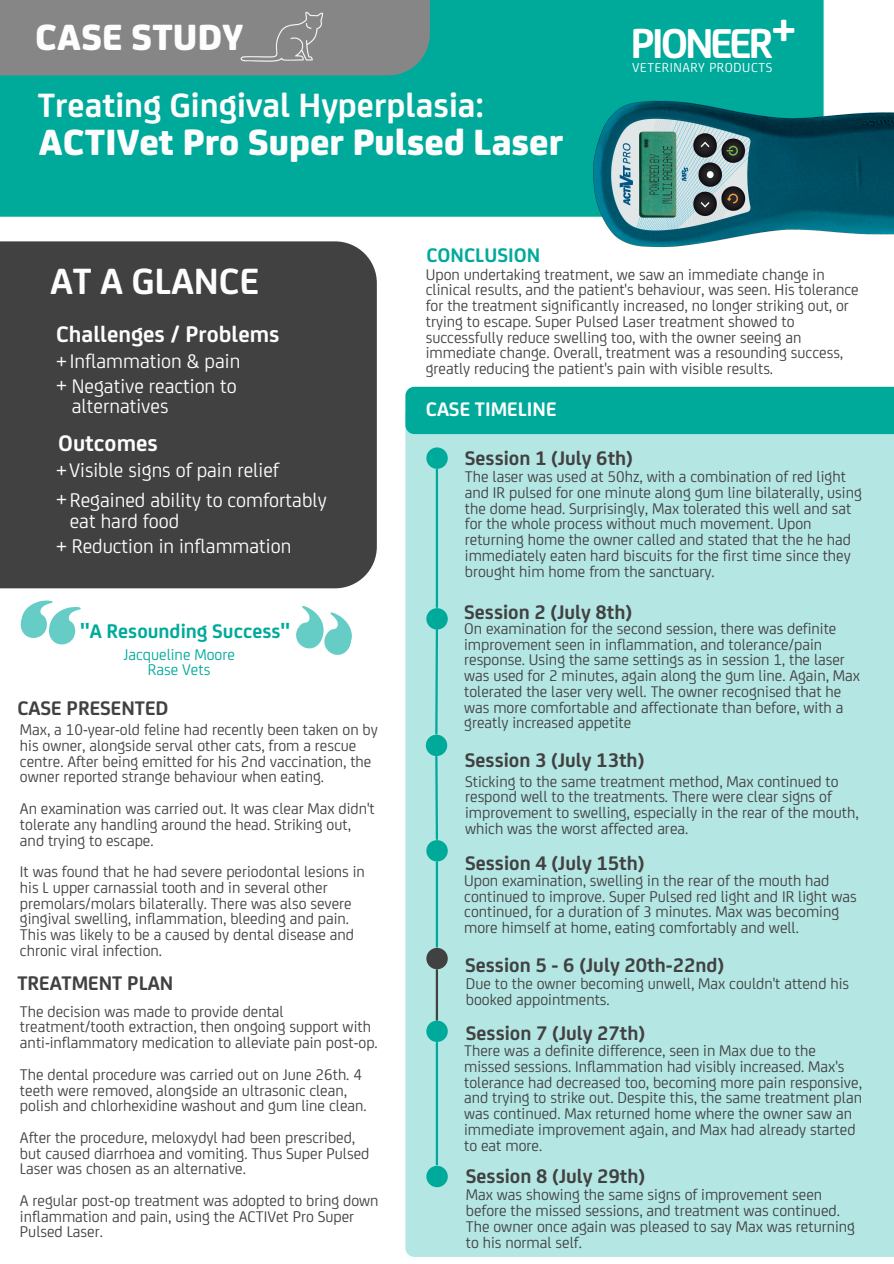
<style>
.page{position:relative;width:894px;height:1264px;background:#fff}
.page>*{position:absolute;margin:0;border:0;box-sizing:border-box;transform-origin:0 0}
.t1{font:700 44.55px "FS Joey";letter-spacing:-.07em;color:#fff}
.t2{font:800 39px "FS Joey";color:#fdfdfd}
.t3{font:700 39px "FS Joey";color:#fdfdfd}
.t4{font:700 36px "FS Joey";color:#fdfdfd}
.t5{font:700 24px "FS Joey";color:#fdfdfd}
.t6{font:700 21px "FS Joey";color:#414141}
.t7{font:21px/24.8px "FS Joey";color:#fdfdfd}
.t8{font:700 21px "FS Joey";color:#00aa9b}
.t9{font:700 21px "FS Joey";color:#fdfdfd}
.t10{font:16.5px/15.8px "FS Joey";color:#414141}
.t11{font:16.5px/15.8px "FS Joey";color:#00aa9b;text-align:center}
.t12{font:13.95px "FS Joey";letter-spacing:.045em;color:#fff}
</style>
<div class="page">
<div style="left:405px;top:434px;width:488px;height:822px;background:#b4e6e3"></div>
<div style="left:405px;top:387px;width:488px;height:47px;background:#00aa9b"></div>
<div style="left:0;top:241px;width:377px;height:347px;background:#414141"></div>
<div style="left:0;top:0;width:823px;height:217px;background:#00aa9b"></div>
<svg style="left:20px;top:600px;width:61px;height:45px"></svg>
<svg style="left:296px;top:606px;width:56px;height:49px"></svg>
<div style="left:426px;top:447px;width:21px;height:22px;background:#00aa9b;border-radius:50%"></div>
<div style="left:426px;top:608px;width:21px;height:21px;background:#00aa9b;border-radius:50%"></div>
<div style="left:425px;top:734px;width:22px;height:22px;background:#00aa9b;border-radius:50%"></div>
<div style="left:426px;top:840px;width:21px;height:21px;background:#00aa9b;border-radius:50%"></div>
<div style="left:426px;top:947px;width:21px;height:22px;background:#414141;border-radius:50%"></div>
<hr style="left:435px;top:469px;width:3px;height:138px;background:#00aa9b">
<svg style="left:434px;top:629px;width:5px;height:106px"></svg>
<svg style="left:434px;top:755px;width:5px;height:86px"></svg>
<hr style="left:435px;top:862px;width:3px;height:84px;background:#00aa9b">
<div style="left:426px;top:1020px;width:21px;height:21px;background:#00aa9b;border-radius:50%"></div>
<div style="left:426px;top:1165px;width:21px;height:22px;background:#00aa9b;border-radius:50%"></div>
<hr style="left:435px;top:970px;width:3px;height:49px;background:#414141">
<hr style="left:435px;top:1042px;width:3px;height:122px;background:#00aa9b">
<div style="left:0;top:0;width:430px;height:75px;background:#868686"></div>
<img style="left:220px;top:0;width:123px;height:98px">
<img style="left:566px;top:40px;width:327px;height:208px">
<h2 class="t2" style="left:35px;top:15px;width:209px">CASE STUDY</h2>
<h1 class="t1" style="left:630px;top:19px;width:167px">PIONEER+</h1>
<p class="t12" style="left:632px;top:59px;width:141px">VETERINARY PRODUCTS</p>
<h3 class="t4" style="left:38px;top:85px;width:447px">Treating Gingival Hyperplasia:</h3>
<h2 class="t2" style="left:39px;top:120px;width:525px">ACTIVet Pro Super Pulsed Laser</h2>
<h2 class="t3" style="left:51px;top:259px;width:210px">AT A GLANCE</h2>
<h3 class="t5" style="left:56px;top:320px;width:225px">Challenges / Problems</h3>
<p class="t7" style="left:56px;top:348px;width:186px">+Inflammation &amp; pain + Negative reaction to</p>
<p class="t7" style="left:72px;top:393px;width:98px">alternatives</p>
<h3 class="t5" style="left:58px;top:429px;width:101px">Outcomes</h3>
<p class="t7" style="left:70px;top:454px;width:258px;line-height:30.3px;text-indent:-14px">+Visible signs of pain relief<br>Regained ability to comfortably</p>
<p class="t7" style="left:56px;top:507px;width:236px;line-height:25.8px;text-indent:14px">eat hard food<br>+ Reduction in inflammation</p>
<p class="t7" style="left:56px;top:485px;width:12px">+</p>
<p class="t8" style="left:80px;top:619px;width:211px">"A Resounding Success"</p>
<p class="t11" style="left:123px;top:646px;width:113px">Jacqueline Moore<br>Rase Vets</p>
<p class="t6" style="left:17px;top:696px;width:152px">CASE PRESENTED</p>
<p class="t10" style="left:20px;top:721px;width:359px">Max, a 10-year-old feline had recently been taken on by his owner, alongside serval other cats, from a rescue centre. After being emitted for his 2nd vaccination, the owner reported strange behaviour when eating.</p>
<p class="t10" style="left:20px;top:800px;width:356px">An examination was carried out. It was clear Max didn't tolerate any handling around the head. Striking out, and trying to escape.</p>
<p class="t10" style="left:20px;top:863px;width:346px">It was found that he had severe periodontal lesions in his L upper carnassial tooth and in several other premolars/molars bilaterally. There was also severe gingival swelling, inflammation, bleeding and pain.<br>This was likely to be a caused by dental disease and chronic viral infection.</p>
<p class="t6" style="left:17px;top:970px;width:157px">TREATMENT PLAN</p>
<p class="t10" style="left:20px;top:1003px;width:359px">The decision was made to provide dental treatment/tooth extraction, then ongoing support with anti-inflammatory medication to alleviate pain post-op.</p>
<p class="t10" style="left:20px;top:1066px;width:348px">The dental procedure was carried out on June 26th. 4 teeth were removed, alongside an ultrasonic clean, polish and chlorhexidine washout and gum line clean.</p>
<p class="t10" style="left:20px;top:1129px;width:351px">After the procedure, meloxydyl had been prescribed, but caused diarrhoea and vomiting. Thus Super Pulsed<br>Laser was chosen as an alternative.</p>
<p class="t10" style="left:20px;top:1192px;width:360px">A regular post-op treatment was adopted to bring down inflammation and pain, using the ACTIVet Pro Super<br>Pulsed Laser.</p>
<p class="t8" style="left:426px;top:244px;width:115px">CONCLUSION</p>
<p class="t10" style="left:425px;top:266px;width:434px">Upon undertaking treatment, we saw an immediate change in clinical results, and the patient's behaviour, was seen. His tolerance for the treatment significantly increased, no longer striking out, or trying to escape. Super Pulsed Laser treatment showed to successfully reduce swelling too, with the owner seeing an immediate change. Overall, treatment was a resounding success, greatly reducing the patient's pain with visible results.</p>
<p class="t9" style="left:425px;top:398px;width:132px">CASE TIMELINE</p>
<p class="t6" style="left:465px;top:446px;width:170px">Session 1 (July 6th)</p>
<p class="t10" style="left:465px;top:468px;width:398px">The laser was used at 50hz, with a combination of red light and IR pulsed for one minute along gum line bilaterally, using the dome head. Surprisingly, Max tolerated this well and sat for the whole process without much movement. Upon returning home the owner called and stated that the he had immediately eaten hard biscuits for the first time since they brought him home from the sanctuary.</p>
<p class="t6" style="left:464px;top:600px;width:170px">Session 2 (July 8th)</p>
<p class="t10" style="left:464px;top:620px;width:397px">On examination for the second session, there was definite improvement seen in inflammation, and tolerance/pain response. Using the same settings as in session 1, the laser was used for 2 minutes, again along the gum line. Again, Max tolerated the laser very well. The owner recognised that he was more comfortable and affectionate than before, with a greatly increased appetite</p>
<p class="t6" style="left:465px;top:748px;width:181px">Session 3 (July 13th)</p>
<p class="t10" style="left:465px;top:773px;width:395px">Sticking to the same treatment method, Max continued to respond well to the treatments. There were clear signs of improvement to swelling, especially in the rear of the mouth, which was the worst affected area.</p>
<p class="t6" style="left:465px;top:851px;width:181px">Session 4 (July 15th)</p>
<p class="t10" style="left:464px;top:872px;width:394px">Upon examination, swelling in the rear of the mouth had continued to improve. Super Pulsed red light and IR light was continued, for a duration of 3 minutes. Max was becoming more himself at home, eating comfortably and well.</p>
<p class="t6" style="left:465px;top:953px;width:260px">Session 5 - 6 (July 20th-22nd)</p>
<p class="t10" style="left:465px;top:975px;width:384px">Due to the owner becoming unwell, Max couldn't attend his booked appointments.</p>
<p class="t6" style="left:465px;top:1020px;width:181px">Session 7 (July 27th)</p>
<p class="t10" style="left:464px;top:1042px;width:399px">There was a definite difference, seen in Max due to the missed sessions. Inflammation had visibly increased. Max's tolerance had decreased too, becoming more pain responsive, and trying to strike out. Despite this, the same treatment plan was continued. Max returned home where the owner saw an immediate improvement again, and Max had already started to eat more.</p>
<p class="t6" style="left:465px;top:1164px;width:181px">Session 8 (July 29th)</p>
<p class="t10" style="left:465px;top:1186px;width:390px">Max was showing the same signs of improvement seen before the missed sessions, and treatment was continued.<br>The owner once again was pleased to say Max was returning to his normal self.</p>
</div>
